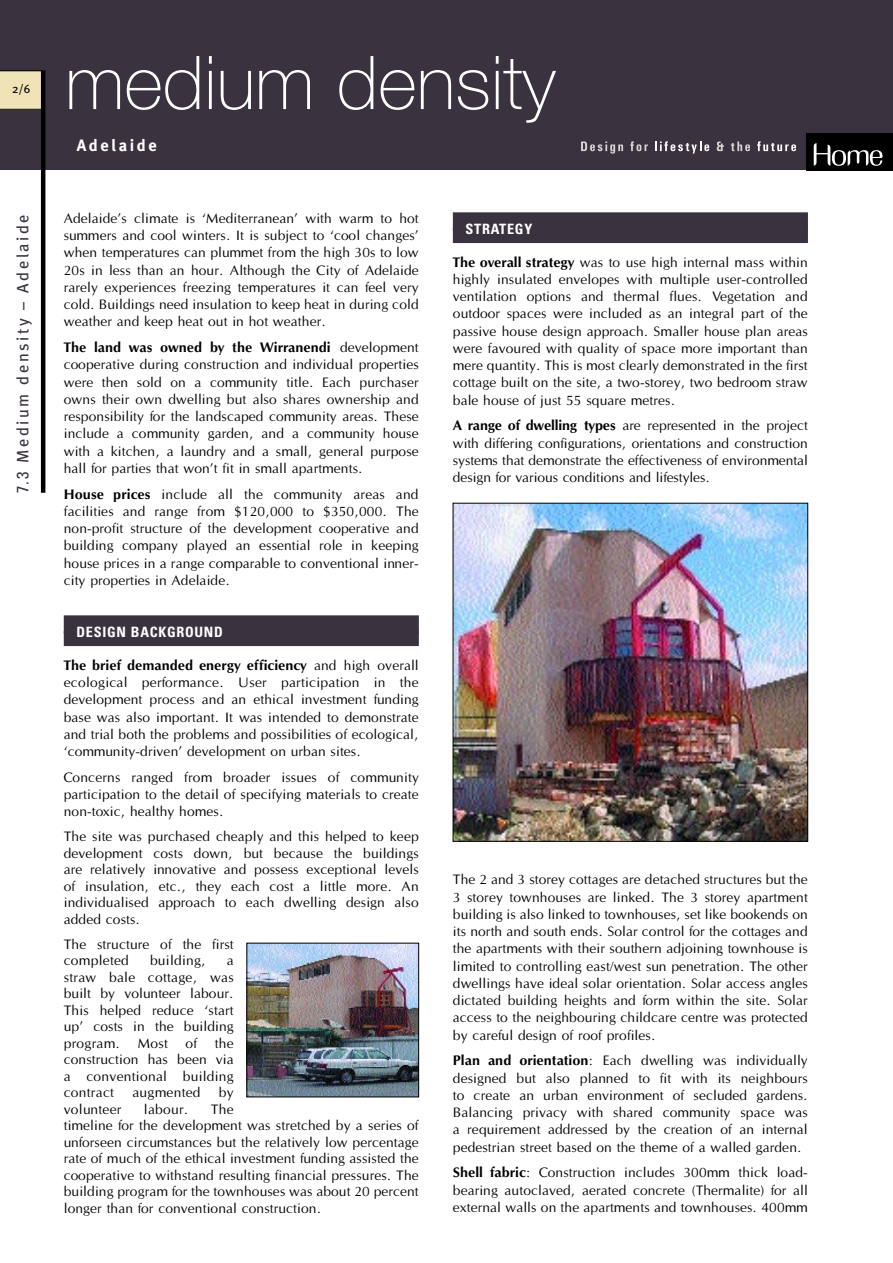
<style>
.page{position:relative;width:893px;height:1263px;background:#fff}
.page>*{position:absolute;margin:0;border:0;box-sizing:border-box;transform-origin:0 0}
.t1{font:100 74.25px "Helvetica Neue";color:#fff}
.t2{font:16.5px "Meta Plus";letter-spacing:.15em;color:#3b323f}
.t3{font:700 16.5px "Meta Plus";letter-spacing:.15em;color:#fff}
.para_2{font:14.25px/17.2px "Optane";color:#000;text-align:justify}
.head1{font:700 condensed 14.25px "Univers";letter-spacing:.05em;color:#fff}
.t4{font:12px "Meta Plus";color:#000}
.s1{font-family:"Univers";font-stretch:condensed}
.s2{font-family:"Optus T";font-weight:500}
</style>
<div class="page">
<div style="left:0;top:0;width:893px;height:170px;background:#3b323f"></div>
<div style="left:806px;top:134px;width:87px;height:36px;background:#000"></div>
<svg style="left:581px;top:141px;width:42px;height:13px"></svg>
<svg style="left:630px;top:141px;width:18px;height:10px"></svg>
<svg style="left:655px;top:141px;width:54px;height:13px"></svg>
<svg style="left:717px;top:141px;width:7px;height:10px"></svg>
<svg style="left:731px;top:141px;width:19px;height:10px"></svg>
<svg style="left:757px;top:141px;width:39px;height:10px"></svg>
<svg style="left:814px;top:143px;width:69px;height:23px"></svg>
<svg style="left:0;top:70px;width:41px;height:40px"></svg>
<hr style="left:41px;top:70px;width:4px;height:423px;background:#000">
<div style="left:64px;top:615px;width:355px;height:18px;background:#3b323f"></div>
<div style="left:64px;top:631px;width:355px;height:15px;background:#3b323f"></div>
<div style="left:453px;top:212px;width:355px;height:18px;background:#3b323f"></div>
<div style="left:453px;top:228px;width:355px;height:15px;background:#3b323f"></div>
<img style="left:455px;top:505px;width:351px;height:334px">
<div style="left:453px;top:503px;width:355px;height:338px;border:1px solid #000"></div>
<img style="left:249px;top:945px;width:168px;height:150px">
<div style="left:247px;top:943px;width:172px;height:154px;border:1px solid #000"></div>
<p class="t4" style="left:12px;top:82px;width:20px">2/6</p>
<p class="t2" style="left:13px;top:493px;width:280px;rotate:-90deg"><span class="s1">7.3</span> Medium density – Adelaide</p>
<p class="t1" style="left:65px;top:40px;width:492px">medium density</p>
<p class="t3" style="left:77px;top:136px;width:81px">Adelaide</p>
<p class="para_2" style="left:64px;top:210px;width:357px">Adelaide’s climate is ‘Mediterranean’ with warm to hot summers and cool winters. It is subject to ‘cool changes’ when temperatures can plummet from the high 30s to low 20s in less than an hour. Although the City of Adelaide rarely experiences freezing temperatures it can feel very cold. Buildings need insulation to keep heat in during cold weather and keep heat out in hot weather.</p>
<p class="para_2" style="left:64px;top:339px;width:357px"><span class="s2">The land was owned by the Wirranendi</span> development cooperative during construction and individual properties were then sold on a community title. Each purchaser owns their own dwelling but also shares ownership and responsibility for the landscaped community areas. These include a community garden, and a community house with a kitchen, a laundry and a small, general purpose hall for parties that won’t fit in small apartments.</p>
<p class="para_2" style="left:64px;top:486px;width:357px"><span class="s2">House prices</span> include all the community areas and facilities and range from $120,000 to $350,000. The non-profit structure of the development cooperative and building company played an essential role in keeping house prices in a range comparable to conventional inner&shy;city properties in Adelaide.</p>
<p class="head1" style="left:77px;top:623px;width:148px">DESIGN BACKGROUND</p>
<p class="para_2" style="left:64px;top:657px;width:357px"><span class="s2">The brief demanded energy efficiency</span> and high overall ecological performance. User participation in the development process and an ethical investment funding base was also important. It was intended to demonstrate and trial both the problems and possibilities of ecological, ‘community-driven’ development on urban sites.</p>
<p class="para_2" style="left:64px;top:769px;width:357px">Concerns ranged from broader issues of community participation to the detail of specifying materials to create non-toxic, healthy homes.</p>
<p class="para_2" style="left:64px;top:829px;width:357px;line-height:16.5px">The site was purchased cheaply and this helped to keep development costs down, but because the buildings are relatively innovative and possess exceptional levels of insulation, etc., they each cost a little more. An individualised approach to each dwelling design also added costs.</p>
<p class="para_2" style="left:64px;top:936px;width:172px;line-height:16.5px">The structure of the first completed</p>
<p class="para_2" style="left:150px;top:953px;width:57px">building,</p>
<p class="para_2" style="left:64px;top:953px;width:172px;line-height:16.5px;text-indent:163px">a straw bale cottage, was built by volunteer labour.<br>This helped reduce ‘start up’ costs in the building program. Most of the construction has been via a conventional building contract</p>
<p class="para_2" style="left:132px;top:1085px;width:70px">augmented</p>
<p class="para_2" style="left:219px;top:1085px;width:16px">by</p>
<p class="para_2" style="left:64px;top:1101px;width:357px;line-height:16.5px;text-align:left;text-indent:147px">The<br>timeline for the development was stretched by a series of unforseen circumstances but the relatively low percentage rate of much of the ethical investment funding assisted the cooperative to withstand resulting financial pressures. The building program for the townhouses was about 20 percent longer than for conventional construction.</p>
<p class="para_2" style="left:64px;top:1101px;width:59px">volunteer</p>
<p class="para_2" style="left:144px;top:1101px;width:46px">labour.</p>
<p class="head1" style="left:466px;top:220px;width:68px">STRATEGY</p>
<p class="para_2" style="left:453px;top:254px;width:357px"><span class="s2">The overall strategy</span> was to use high internal mass within highly insulated envelopes with multiple user-controlled ventilation options and thermal flues. Vegetation and outdoor spaces were included as an integral part of the passive house design approach. Smaller house plan areas were favoured with quality of space more important than mere quantity. This is most clearly demonstrated in the first cottage built on the site, a two-storey, two bedroom straw bale house of just 55 square metres.</p>
<p class="para_2" style="left:453px;top:418px;width:357px"><span class="s2">A range of dwelling types</span> are represented in the project with differing configurations, orientations and construction systems that demonstrate the effectiveness of environmental design for various conditions and lifestyles.</p>
<p class="para_2" style="left:453px;top:871px;width:357px">The 2 and 3 storey cottages are detached structures but the 3 storey townhouses are linked. The 3 storey apartment building is also linked to townhouses, set like bookends on its north and south ends. Solar control for the cottages and the apartments with their southern adjoining townhouse is limited to controlling east/west sun penetration. The other dwellings have ideal solar orientation. Solar access angles dictated building heights and form within the site. Solar access to the neighbouring childcare centre was protected by careful design of roof profiles.</p>
<p class="para_2" style="left:453px;top:1053px;width:357px"><span class="s2">Plan and orientation</span>: Each dwelling was individually designed but also planned to fit with its neighbours to create an urban environment of secluded gardens.<br>Balancing privacy with shared community space was a requirement addressed by the creation of an internal pedestrian street based on the theme of a walled garden.</p>
<p class="para_2" style="left:453px;top:1165px;width:357px"><span class="s2">Shell fabric</span>: Construction includes 300mm thick load&shy;bearing autoclaved, aerated concrete (Thermalite) for all external walls on the apartments and townhouses. 400mm</p>
</div>
